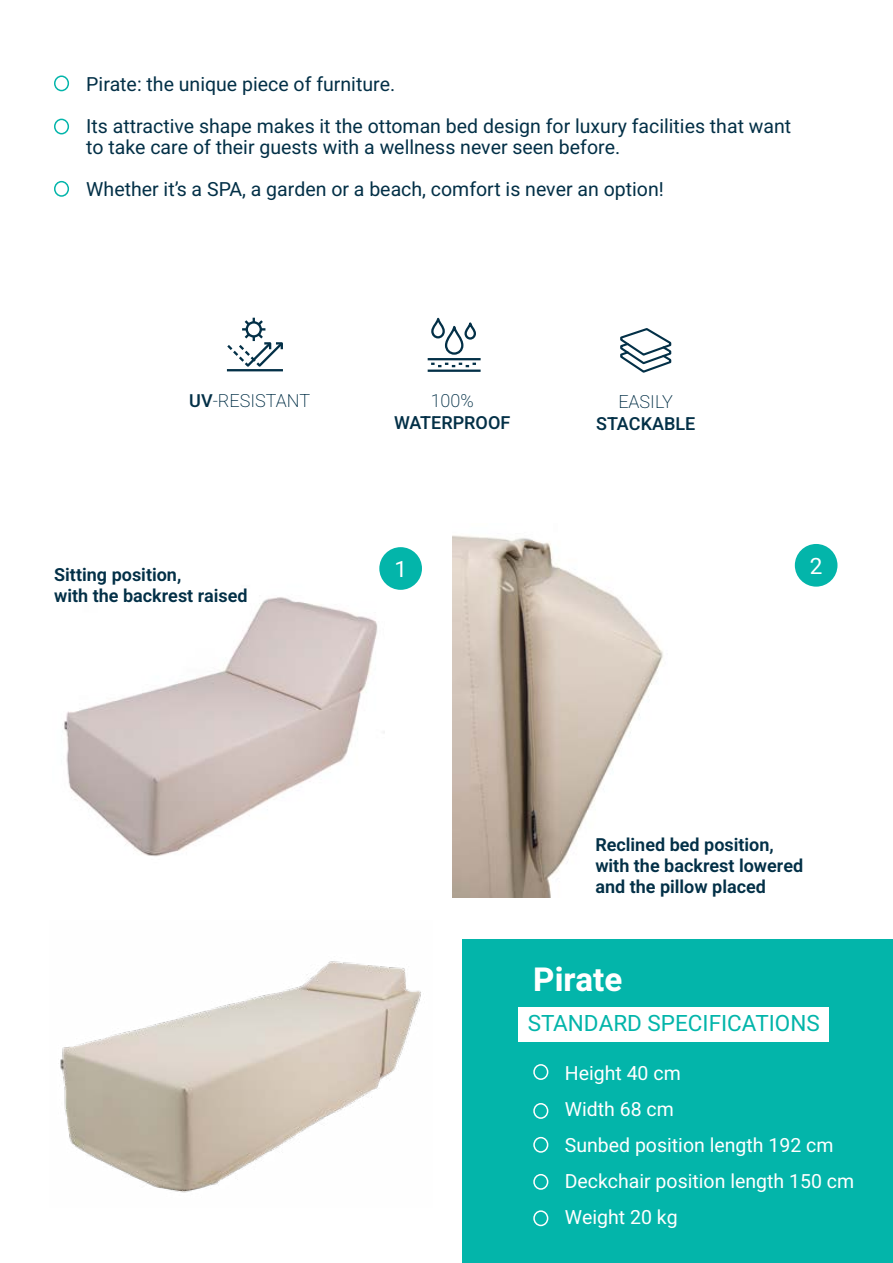
<style>
.page{position:relative;width:893px;height:1263px;background:#fff}
.page>*{position:absolute;margin:0;border:0;box-sizing:border-box;transform-origin:0 0}
.t1{font:700 33px "Heebo";color:#fff}
.t2{font:22.5px "Heebo";color:#03b5aa}
.t3{font:22.5px "Heebo";color:#fff}
.t4{font:19.5px/42px "Heebo";color:#033047}
.t5{font:19.5px/36px "Heebo";color:#fff}
.t6{font:600 18px/21px "Heebo";color:#033047}
.t7{font:200 18px "Heebo";color:#033047}
.t8{font:500 18px "Heebo";color:#033047}
.s1{font-weight:500}
</style>
<div class="page">
<div style="left:463px;top:939px;width:430px;height:324px;background:#03b5aa"></div>
<img style="left:64px;top:556px;width:321px;height:301px">
<img style="left:452px;top:535px;width:386px;height:363px">
<div style="left:518px;top:1007px;width:311px;height:35px;background:#fff"></div>
<div style="left:533px;top:1064px;width:15px;height:16px;border:2px solid #fff;border-radius:50%"></div>
<div style="left:533px;top:1103px;width:15px;height:16px;border:2px solid #fff;border-radius:50%"></div>
<div style="left:533px;top:1137px;width:15px;height:16px;border:2px solid #fff;border-radius:50%"></div>
<div style="left:533px;top:1174px;width:15px;height:16px;border:2px solid #fff;border-radius:50%"></div>
<div style="left:533px;top:1210px;width:15px;height:16px;border:2px solid #fff;border-radius:50%"></div>
<img style="left:60px;top:961px;width:361px;height:232px">
<div style="left:379px;top:547px;width:43px;height:43px;background:#03b5aa;border-radius:50%"></div>
<div style="left:795px;top:544px;width:42px;height:43px;background:#03b5aa;border-radius:50%"></div>
<div style="left:54px;top:75px;width:15px;height:16px;border:2px solid #03b5aa;border-radius:50%"></div>
<div style="left:54px;top:119px;width:15px;height:15px;border:2px solid #03b5aa;border-radius:50%"></div>
<div style="left:54px;top:181px;width:15px;height:16px;border:2px solid #03b5aa;border-radius:50%"></div>
<hr style="left:227px;top:369px;width:56px;height:2px;background:#033047">
<svg style="left:227px;top:318px;width:56px;height:49px"></svg>
<div style="left:431px;top:318px;width:14px;height:20px;border:2px solid #033047;border-radius:6px"></div>
<div style="left:464px;top:322px;width:12px;height:18px;border:2px solid #033047;border-radius:5px"></div>
<div style="left:445px;top:326px;width:18px;height:29px;border:2px solid #033047;border-radius:8px"></div>
<hr style="left:428px;top:358px;width:53px;height:2px;background:#033047">
<hr style="left:428px;top:370px;width:53px;height:2px;background:#033047">
<svg style="left:431px;top:363px;width:45px;height:4px"></svg>
<svg style="left:620px;top:328px;width:52px;height:45px"></svg>
<p class="t4" style="left:86px;top:63px;width:706px">Pirate: the unique piece of furniture.<br>Its attractive shape makes it the ottoman bed design for luxury facilities that want</p>
<p class="t4" style="left:86px;top:126px;width:579px">to take care of their guests with a wellness never seen before.<br>Whether it’s a SPA, a garden or a beach, comfort is never an option!</p>
<p class="t7" style="left:189px;top:388px;width:123px"><span class="s1">UV</span>-RESISTANT</p>
<p class="t7" style="left:431px;top:388px;width:45px">100%</p>
<p class="t8" style="left:394px;top:410px;width:118px">WATERPROOF</p>
<p class="t7" style="left:618px;top:389px;width:56px">EASILY</p>
<p class="t8" style="left:596px;top:411px;width:101px">STACKABLE</p>
<p class="t6" style="left:54px;top:564px;width:195px">Sitting position,<br>with the backrest raised</p>
<p class="t3" style="left:394px;top:553px;width:14px">1</p>
<p class="t3" style="left:810px;top:550px;width:14px">2</p>
<p class="t6" style="left:595px;top:834px;width:209px">Reclined bed position, with the backrest lowered and the pillow placed</p>
<h1 class="t1" style="left:533px;top:957px;width:91px">Pirate</h1>
<p class="t2" style="left:528px;top:1007px;width:294px">STANDARD SPECIFICATIONS</p>
<p class="t5" style="left:565px;top:1055px;width:291px">Height 40 cm<br>Width 68 cm<br>Sunbed position length 192 cm<br>Deckchair position length 150 cm<br>Weight 20 kg</p>
</div>
